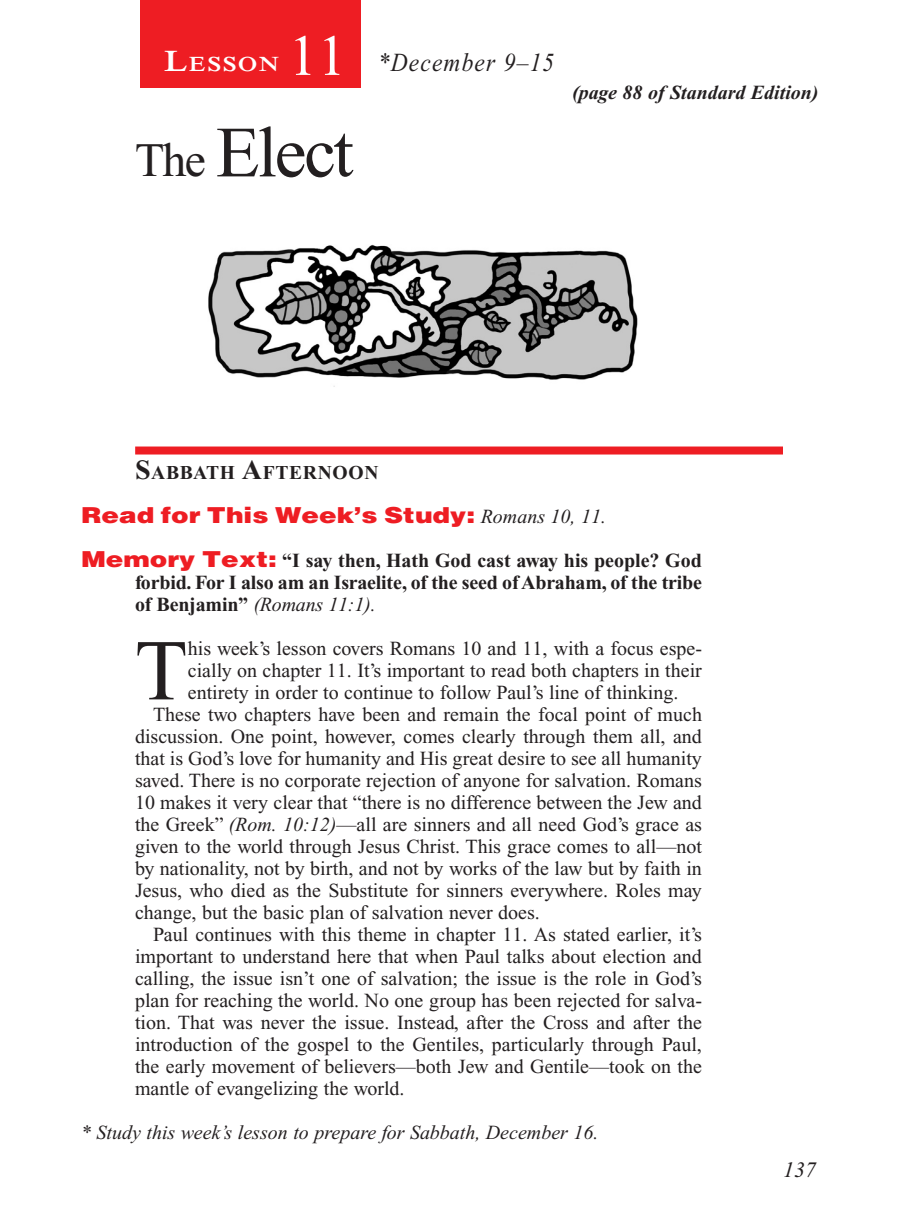
<style>
.page{position:relative;width:900px;height:1224px;background:#fff}
.page>*{position:absolute;margin:0;border:0;box-sizing:border-box;transform-origin:0 0}
.Body_Drop_Cap{font:86.4px "Times New Roman PS Std";color:#231f20}
.Lesson_Head_SA{font:72px "Times New Roman PS Std";color:#231f20}
.Lesson_Number{font:58px "Times New Roman PS Std";color:#fff}
.Lesson_Dates{font:italic 26px "Times New Roman PS Std";letter-spacing:.05em;color:#231f20;scale:.9 1}
.Question{font:900 22px "Helvetica LT Std";color:#ee1d23;scale:1.2 1}
.PageNumbers{font:italic 22px "Times New Roman PS Std";color:#231f20}
.Lesson_Start_Head{font:600 21px "Times NRMT Std";letter-spacing:.07em;color:#fff;scale:1.1 1}
.Body{font:20px/22px "Times New Roman PS Std";color:#231f20;text-align:justify}
.Body_Drop_Cap-2{font:20px/22px "Times New Roman PS Std";color:#231f20;text-align:justify}
.Question-2{font:700 20px/22px "Times New Roman PS Std";letter-spacing:-.01em;color:#231f20;text-align:justify}
.Question-3{font:italic 20px "Times New Roman PS Std";color:#231f20}
.Page_from_SE{font:italic 700 20px "Times New Roman PS Std";color:#231f20}
.Sabbath_Afternoon_He{font:700 19.6px "Times New Roman PS Std";letter-spacing:.035em;color:#231f20}
.s1{font-size:30px}
.s2{font-size:48px}
.s3{font-size:28px}
.s4{font-family:"Times New Roman PS Std";font-weight:400;font-style:italic;font-size:20px;color:#231f20}
.s5{font-family:"Helvetica LT Std";font-weight:900;font-size:22px;color:#ee1d23}
.s6{font-weight:400;font-style:italic}
.s7{font-style:italic}
</style>
<div class="page">
<div style="left:140px;top:0;width:221px;height:88px;background:#ee1d23"></div>
<div style="left:135px;top:447px;width:648px;height:8px;background:#ee1d23"></div>
<img style="left:208px;top:244px;width:430px;height:143px">
<p class="Lesson_Number" style="left:288px;top:24px;width:59px">11</p>
<p class="Lesson_Start_Head" style="left:164px;top:52px;width:106px"><span class="s1">L</span>ESSON</p>
<p class="Lesson_Dates" style="left:378px;top:48px;width:197px">*December 9–15</p>
<p class="Lesson_Head_SA" style="left:135px;top:113px;width:220px"><span class="s2">The</span> Elect</p>
<p class="Page_from_SE" style="left:572px;top:82px;width:248px">(page 88 of Standard Edition)</p>
<p class="Sabbath_Afternoon_He" style="left:135px;top:462px;width:245px"><span class="s3">S</span>ABBATH <span class="s3">A</span>FTERNOON</p>
<p class="Question" style="left:81px;top:501px;width:439px">Read for This Week’s Study: <span class="s4">Romans 10, 11.</span></p>
<p class="Question-2" style="left:135px;top:550px;width:569px;text-indent:-54px"><span class="s5">Memory Text:</span> “I say then, Hath God cast away his people? God forbid. For I also am an Israelite, of the seed of Abraham, of the tribe of Benjamin” <span class="s6">(Romans 11:1).</span></p>
<p class="Body_Drop_Cap" style="left:135px;top:624px;width:54px">T</p>
<p class="Body_Drop_Cap-2" style="left:188px;top:638px;width:516px">his week’s lesson covers Romans 10 and 11, with a focus espe&shy;cially on chapter 11. It’s important to read both chapters in their entirety in order to continue to follow Paul’s line of thinking.</p>
<p class="Body" style="left:135px;top:704px;width:569px;text-indent:18px">These two chapters have been and remain the focal point of much discussion. One point, however, comes clearly through them all, and that is God’s love for humanity and His great desire to see all humanity saved. There is no corporate rejection of anyone for salvation. Romans 10 makes it very clear that “there is no difference between the Jew and the Greek” <span class="s7">(Rom. 10:12)</span>—all are sinners and all need God’s grace as given to the world through Jesus Christ. This grace comes to all—not by nationality, not by birth, and not by works of the law but by faith in Jesus, who died as the Substitute for sinners everywhere. Roles may change, but the basic plan of salvation never does.</p>
<p class="Body" style="left:135px;top:924px;width:569px;text-indent:18px">Paul continues with this theme in chapter 11. As stated earlier, it’s important to understand here that when Paul talks about election and calling, the issue isn’t one of salvation; the issue is the role in God’s plan for reaching the world. No one group has been rejected for salva&shy;tion. That was never the issue. Instead, after the Cross and after the introduction of the gospel to the Gentiles, particularly through Paul, the early movement of believers—both Jew and Gentile—took on the mantle of evangelizing the world.</p>
<p class="Question-3" style="left:81px;top:1122px;width:519px">* Study this week’s lesson to prepare for Sabbath, December 16.</p>
<p class="PageNumbers" style="left:783px;top:1158px;width:34px">137</p>
</div>
